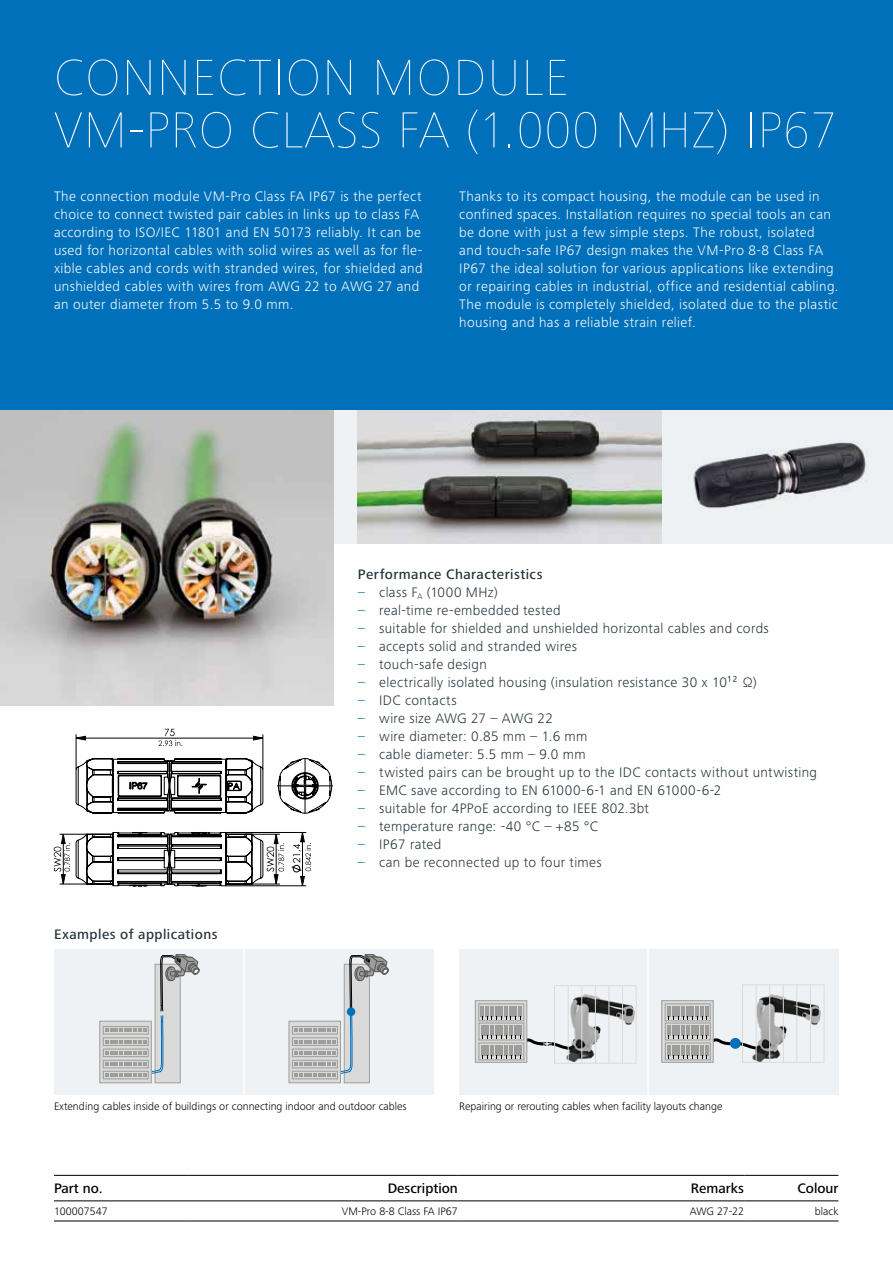
<style>
.page{position:relative;width:893px;height:1263px;background:#fff}
.page>*{position:absolute;margin:0;border:0;box-sizing:border-box;transform-origin:0 0}
.t1{font:900 52.5px/52.5px "Frutiger Next Pro";letter-spacing:.025em;color:#fff}
.t2{font:300 14.25px/18px "Frutiger Next Pro";letter-spacing:.03em;color:#fff}
.t3{font:300 14.25px "Frutiger Next Pro";letter-spacing:.025em;color:#25343b}
.t4{font:500 14.25px "Frutiger Next Pro";letter-spacing:.03em;color:#25343b}
.t5{font:500 14.25px "Frutiger Next Pro";color:#000}
.t6{font:300 11.25px "Frutiger Next Pro";color:#000}
.s1{color:#0070ba}
</style>
<div class="page">
<hr style="left:54px;top:1175px;width:133px;height:1px;background:#000">
<hr style="left:187px;top:1175px;width:271px;height:1px;background:#000">
<hr style="left:458px;top:1175px;width:286px;height:1px;background:#000">
<hr style="left:744px;top:1175px;width:94px;height:1px;background:#000">
<hr style="left:54px;top:1200px;width:133px;height:1px;background:#000">
<hr style="left:187px;top:1200px;width:271px;height:1px;background:#000">
<hr style="left:458px;top:1200px;width:286px;height:1px;background:#000">
<hr style="left:744px;top:1200px;width:94px;height:1px;background:#000">
<hr style="left:54px;top:1221px;width:133px;height:1px;background:#000">
<hr style="left:187px;top:1221px;width:271px;height:1px;background:#000">
<hr style="left:458px;top:1221px;width:286px;height:1px;background:#000">
<hr style="left:744px;top:1221px;width:94px;height:1px;background:#000">
<div style="left:0;top:407px;width:893px;height:136px;background:#eff2f4"></div>
<img style="left:662px;top:409px;width:229px;height:100px">
<img style="left:0;top:409px;width:333px;height:296px">
<img style="left:358px;top:409px;width:304px;height:134px">
<div style="left:54px;top:949px;width:380px;height:145px;background:#eff2f4"></div>
<div style="left:459px;top:949px;width:380px;height:145px;background:#eff2f4"></div>
<div style="left:155px;top:964px;width:26px;height:119px;background:#dadada;border:1px solid #9d9d9c"></div>
<div style="left:344px;top:964px;width:26px;height:119px;background:#dadada;border:1px solid #9d9d9c"></div>
<svg style="left:99px;top:1021px;width:53px;height:62px"></svg>
<svg style="left:103px;top:1026px;width:2px;height:8px"></svg>
<svg style="left:103px;top:1037px;width:2px;height:9px"></svg>
<svg style="left:103px;top:1049px;width:2px;height:8px"></svg>
<svg style="left:103px;top:1060px;width:2px;height:8px"></svg>
<svg style="left:103px;top:1071px;width:46px;height:8px"></svg>
<svg style="left:289px;top:1021px;width:52px;height:62px"></svg>
<svg style="left:292px;top:1026px;width:2px;height:8px"></svg>
<svg style="left:292px;top:1037px;width:2px;height:9px"></svg>
<svg style="left:292px;top:1049px;width:2px;height:8px"></svg>
<svg style="left:292px;top:1060px;width:2px;height:8px"></svg>
<svg style="left:292px;top:1071px;width:46px;height:8px"></svg>
<svg style="left:294px;top:954px;width:95px;height:123px"></svg>
<svg style="left:105px;top:954px;width:95px;height:123px"></svg>
<div style="left:348px;top:1008px;width:7px;height:7px;background:#0070ba;border-radius:50%"></div>
<div style="left:347px;top:1007px;width:8px;height:9px;border:2px solid #0070ba;border-radius:50%"></div>
<img style="left:566px;top:991px;width:71px;height:70px">
<hr style="left:568px;top:985px;width:1px;height:79px;background:#dadada">
<hr style="left:581px;top:985px;width:1px;height:79px;background:#dadada">
<hr style="left:595px;top:985px;width:1px;height:79px;background:#dadada">
<hr style="left:609px;top:985px;width:1px;height:79px;background:#dadada">
<hr style="left:622px;top:985px;width:1px;height:79px;background:#dadada">
<div style="left:554px;top:985px;width:82px;height:78px;border:1px solid #dadada"></div>
<div style="left:475px;top:1000px;width:52px;height:63px;background:linear-gradient(to right,#cecece,#cdcdcd);border:1px solid #9d9d9c"></div>
<svg style="left:478px;top:1003px;width:46px;height:18px"></svg>
<div style="left:478px;top:1023px;width:46px;height:17px;background:#dadada;border:1px solid #9d9d9c"></div>
<div style="left:478px;top:1042px;width:46px;height:18px;background:#dadada;border:1px solid #9d9d9c"></div>
<svg style="left:481px;top:1006px;width:97px;height:53px"></svg>
<img style="left:752px;top:994px;width:69px;height:67px">
<hr style="left:756px;top:984px;width:1px;height:79px;background:#dadada">
<hr style="left:769px;top:984px;width:1px;height:79px;background:#dadada">
<div style="left:742px;top:984px;width:82px;height:79px;border:1px solid #dadada"></div>
<svg style="left:661px;top:1000px;width:53px;height:63px"></svg>
<div style="left:665px;top:1003px;width:45px;height:18px;background:#dadada;border:1px solid #9d9d9c"></div>
<svg style="left:665px;top:1023px;width:2px;height:17px"></svg>
<svg style="left:665px;top:1042px;width:46px;height:18px"></svg>
<svg style="left:667px;top:1006px;width:99px;height:53px"></svg>
<hr style="left:243px;top:935px;width:2px;height:163px;background:#fff">
<hr style="left:647px;top:935px;width:2px;height:163px;background:#fff">
<div style="left:0;top:0;width:893px;height:409px;background:#0070ba"></div>
<hr style="left:783px;top:984px;width:1px;height:79px;background:#dadada">
<hr style="left:796px;top:984px;width:1px;height:78px;background:#dadada">
<hr style="left:810px;top:984px;width:1px;height:78px;background:#dadada">
<hr style="left:226px;top:919px;width:80px;height:1px;background:#000">
<hr style="left:60px;top:918px;width:34px;height:1px;background:#000">
<hr style="left:245px;top:918px;width:35px;height:1px;background:#000">
<svg style="left:54px;top:729px;width:279px;height:157px"></svg>
<h1 class="t1" style="left:54px;top:51px;width:785px">CONNECTION MODULE<br>VM-PRO CLASS FA (1.000 MHZ) IP67</h1>
<p class="t2" style="left:54px;top:188px;width:370px">The connection module VM-Pro Class FA IP67 is the perfect choice to connect twisted pair cables in links up to class FA according to ISO/IEC 11801 and EN 50173 reliably. It can be used for horizontal cables with solid wires as well as for fle&shy;xible cables and cords with stranded wires, for shielded and unshielded cables with wires from AWG 22 to AWG 27 and an outer diameter from 5.5 to 9.0 mm.</p>
<p class="t2" style="left:459px;top:188px;width:381px">Thanks to its compact housing, the module can be used in confined spaces. Installation requires no special tools an can be done with just a few simple steps. The robust, isolated and touch-safe IP67 design makes the VM-Pro 8-8 Class FA IP67 the ideal solution for various applications like extending or repairing cables in industrial, office and residential cabling.<br>The module is completely shielded, isolated due to the plastic housing and has a reliable strain relief.</p>
<p class="t4" style="left:54px;top:926px;width:165px">Examples of applications</p>
<p class="t4" style="left:358px;top:566px;width:186px">Performance Characteristics</p>
<p class="t3" style="left:358px;top:585px;width:141px"><span class="s1">–</span> class F<sub>A</sub> (1000 MHz)</p>
<p class="t3" style="left:358px;top:603px;width:204px"><span class="s1">–</span> real-time re-embedded tested</p>
<p class="t3" style="left:358px;top:620px;width:412px"><span class="s1">–</span> suitable for shielded and unshielded horizontal cables and cords</p>
<p class="t3" style="left:358px;top:638px;width:221px"><span class="s1">–</span> accepts solid and stranded wires</p>
<p class="t3" style="left:358px;top:656px;width:131px"><span class="s1">–</span> touch-safe design</p>
<p class="t3" style="left:358px;top:674px;width:400px"><span class="s1">–</span> electrically isolated housing (insulation resistance 30 x 10¹² Ω)</p>
<p class="t3" style="left:358px;top:692px;width:100px"><span class="s1">–</span> IDC contacts</p>
<p class="t3" style="left:358px;top:710px;width:197px"><span class="s1">–</span> wire size AWG 27 – AWG 22</p>
<p class="t3" style="left:358px;top:728px;width:231px"><span class="s1">–</span> wire diameter: 0.85 mm – 1.6 mm</p>
<p class="t3" style="left:358px;top:746px;width:229px"><span class="s1">–</span> cable diameter: 5.5 mm – 9.0 mm</p>
<p class="t3" style="left:358px;top:764px;width:461px"><span class="s1">–</span> twisted pairs can be brought up to the IDC contacts without untwisting</p>
<p class="t3" style="left:358px;top:782px;width:365px"><span class="s1">–</span> EMC save according to EN 61000-6-1 and EN 61000-6-2</p>
<p class="t3" style="left:358px;top:800px;width:293px"><span class="s1">–</span> suitable for 4PPoE according to IEEE 802.3bt</p>
<p class="t3" style="left:358px;top:818px;width:242px"><span class="s1">–</span> temperature range: -40 °C – +85 °C</p>
<p class="t3" style="left:358px;top:836px;width:85px"><span class="s1">–</span> IP67 rated</p>
<p class="t3" style="left:358px;top:854px;width:245px"><span class="s1">–</span> can be reconnected up to four times</p>
<p class="t6" style="left:54px;top:1099px;width:354px">Extending cables inside of buildings or connecting indoor and outdoor cables</p>
<p class="t6" style="left:459px;top:1099px;width:265px">Repairing or rerouting cables when facility layouts change</p>
<p class="t5" style="left:54px;top:1180px;width:50px">Part no.</p>
<p class="t5" style="left:388px;top:1180px;width:72px">Description</p>
<p class="t5" style="left:691px;top:1180px;width:55px">Remarks</p>
<p class="t5" style="left:797px;top:1180px;width:43px">Colour</p>
<p class="t6" style="left:54px;top:1205px;width:55px">100007547</p>
<p class="t6" style="left:342px;top:1205px;width:118px">VM-Pro 8-8 Class FA IP67</p>
<p class="t6" style="left:690px;top:1205px;width:56px">AWG 27-22</p>
<p class="t6" style="left:815px;top:1205px;width:25px">black</p>
</div>
